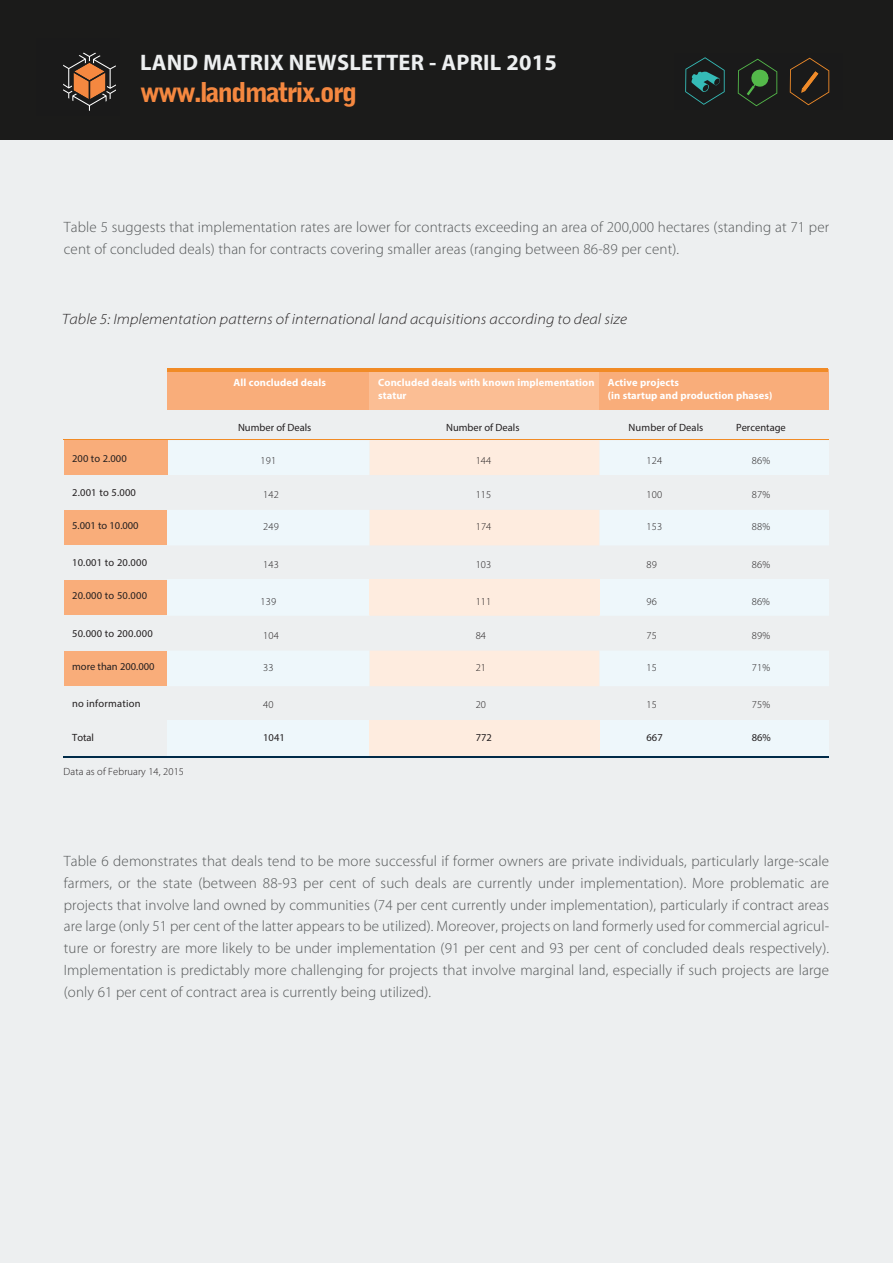
<style>
.page{position:relative;width:893px;height:1263px;background:#edeff0}
.page>*{position:absolute;margin:0;border:0;box-sizing:border-box;transform-origin:0 0}
.t1{font:900 27.3px "Bell Gothic Std";letter-spacing:-.06em;color:#f58840}
.t2{font:700 22.5px "Myriad Pro";letter-spacing:.01em;color:#edeff0}
.t3{font:300 15px/21.8px "Myriad Pro";letter-spacing:.01em;color:#545758}
.t4{font:italic 300 semi-expanded 15px "Myriad Pro";letter-spacing:.01em;color:#231f20}
.t5{font:10.5px "Myriad Pro";color:#231f20}
.t6{font:300 10.5px "Myriad Pro";letter-spacing:.01em;color:#231f20}
.t7{font:700 10.5px/12.6px "Myriad Pro";letter-spacing:.01em;color:#fff}
.t8{font:10.5px "Myriad Pro";letter-spacing:.02em;color:#231f20}
</style>
<div class="page">
<div style="left:0;top:0;width:893px;height:140px;background:#1b1b1a"></div>
<svg style="left:63px;top:52px;width:53px;height:59px"></svg>
<svg style="left:685px;top:57px;width:145px;height:50px"></svg>
<svg style="left:168px;top:441px;width:661px;height:104px;fill:#eef7fb"></svg>
<hr style="left:676px;top:440px;width:76px;height:1px;background:#f18b26">
<hr style="left:752px;top:440px;width:77px;height:1px;background:#f18b26">
<div style="left:676px;top:580px;width:76px;height:35px;background:#eef7fb"></div>
<div style="left:752px;top:580px;width:77px;height:35px;background:#eef7fb"></div>
<div style="left:167px;top:651px;width:662px;height:35px;background:#eef7fb"></div>
<div style="left:167px;top:720px;width:67px;height:36px;background:#eef7fb"></div>
<div style="left:234px;top:720px;width:65px;height:36px;background:#eef7fb"></div>
<div style="left:299px;top:720px;width:71px;height:36px;background:#eef7fb"></div>
<div style="left:599px;top:720px;width:77px;height:36px;background:#eef7fb"></div>
<div style="left:676px;top:720px;width:76px;height:36px;background:#eef7fb"></div>
<div style="left:752px;top:720px;width:77px;height:36px;background:#eef7fb"></div>
<div style="left:370px;top:720px;width:76px;height:36px;background:#feecdf"></div>
<div style="left:446px;top:720px;width:77px;height:36px;background:#feecdf"></div>
<div style="left:523px;top:720px;width:76px;height:36px;background:#feecdf"></div>
<div style="left:64px;top:440px;width:104px;height:35px;background:#f9ad7a"></div>
<div style="left:64px;top:511px;width:104px;height:34px;background:#f9ad7a"></div>
<div style="left:64px;top:580px;width:104px;height:35px;background:#f9ad7a"></div>
<div style="left:64px;top:651px;width:104px;height:34px;background:#f9ad7a"></div>
<div style="left:167px;top:370px;width:203px;height:40px;background:#f9ad7a"></div>
<div style="left:599px;top:370px;width:230px;height:40px;background:#f9ad7a"></div>
<div style="left:370px;top:370px;width:229px;height:40px;background:#fbbe94"></div>
<svg style="left:370px;top:441px;width:229px;height:104px"></svg>
<hr style="left:368px;top:368px;width:77px;height:3px;background:#f18b26">
<hr style="left:445px;top:368px;width:76px;height:3px;background:#f18b26">
<hr style="left:521px;top:368px;width:77px;height:3px;background:#f18b26">
<hr style="left:598px;top:368px;width:76px;height:3px;background:#f18b26">
<hr style="left:674px;top:368px;width:77px;height:3px;background:#f18b26">
<hr style="left:751px;top:368px;width:76px;height:3px;background:#f18b26">
<hr style="left:167px;top:368px;width:65px;height:3px;background:#f18b26">
<hr style="left:232px;top:368px;width:66px;height:3px;background:#f18b26">
<hr style="left:298px;top:368px;width:70px;height:3px;background:#f18b26">
<hr style="left:64px;top:440px;width:103px;height:1px;background:#f18b26">
<hr style="left:167px;top:440px;width:67px;height:1px;background:#f18b26">
<hr style="left:234px;top:440px;width:65px;height:1px;background:#f18b26">
<hr style="left:264px;top:440px;width:128px;height:1px;background:#f18b26">
<hr style="left:370px;top:440px;width:76px;height:1px;background:#f18b26">
<hr style="left:446px;top:440px;width:77px;height:1px;background:#f18b26">
<hr style="left:523px;top:440px;width:76px;height:1px;background:#f18b26">
<hr style="left:599px;top:440px;width:77px;height:1px;background:#f18b26">
<hr style="left:64px;top:756px;width:765px;height:1px;background:#002b49">
<div style="left:167px;top:510px;width:67px;height:35px;background:#eef7fb"></div>
<div style="left:167px;top:580px;width:67px;height:35px;background:#eef7fb"></div>
<div style="left:234px;top:580px;width:65px;height:35px;background:#eef7fb"></div>
<div style="left:299px;top:580px;width:71px;height:35px;background:#eef7fb"></div>
<div style="left:599px;top:580px;width:77px;height:35px;background:#eef7fb"></div>
<div style="left:370px;top:580px;width:76px;height:35px;background:#feecdf"></div>
<div style="left:446px;top:580px;width:77px;height:35px;background:#feecdf"></div>
<div style="left:523px;top:580px;width:76px;height:35px;background:#feecdf"></div>
<svg style="left:370px;top:615px;width:229px;height:71px"></svg>
<div style="left:167px;top:651px;width:67px;height:34px;background:#eef7fb"></div>
<h2 class="t2" style="left:140px;top:47px;width:418px">LAND MATRIX NEWSLETTER - APRIL 2015</h2>
<h1 class="t1" style="left:140px;top:76px;width:219px">www.landmatrix.org</h1>
<p class="t3" style="left:64px;top:217px;width:767px">Table 5 suggests that implementation rates are lower for contracts exceeding an area of 200,000 hectares (standing at 71 per cent of concluded deals) than for contracts covering smaller areas (ranging between 86-89 per cent).</p>
<p class="t4" style="left:62px;top:311px;width:566px">Table 5: Implementation patterns of international land acquisitions according to deal size</p>
<p class="t7" style="left:234px;top:376px;width:94px">All concluded deals</p>
<p class="t7" style="left:378px;top:376px;width:218px">Concluded deals with known implementation statur</p>
<p class="t7" style="left:608px;top:376px;width:166px">Active projects<br>(in startup and production phases)</p>
<p class="t5" style="left:238px;top:421px;width:75px">Number of Deals</p>
<p class="t5" style="left:446px;top:421px;width:75px">Number of Deals</p>
<p class="t5" style="left:629px;top:421px;width:76px">Number of Deals</p>
<p class="t5" style="left:736px;top:421px;width:51px">Percentage</p>
<p class="t5" style="left:72px;top:452px;width:56px">200 to 2.000</p>
<p class="t6" style="left:476px;top:455px;width:17px">144</p>
<p class="t6" style="left:647px;top:455px;width:17px">124</p>
<p class="t6" style="left:752px;top:455px;width:20px">86%</p>
<p class="t5" style="left:72px;top:486px;width:65px">2.001 to 5.000</p>
<p class="t6" style="left:476px;top:489px;width:17px">115</p>
<p class="t6" style="left:647px;top:489px;width:17px">100</p>
<p class="t6" style="left:752px;top:489px;width:20px">87%</p>
<p class="t5" style="left:72px;top:519px;width:68px">5.001 to 10.000</p>
<p class="t6" style="left:261px;top:455px;width:17px">191</p>
<p class="t6" style="left:263px;top:489px;width:17px">142</p>
<p class="t6" style="left:263px;top:521px;width:17px">249</p>
<p class="t6" style="left:476px;top:521px;width:17px">174</p>
<p class="t6" style="left:647px;top:521px;width:17px">153</p>
<p class="t6" style="left:752px;top:521px;width:20px">88%</p>
<p class="t8" style="left:72px;top:556px;width:77px">10.001 to 20.000</p>
<p class="t6" style="left:263px;top:558px;width:17px">143</p>
<p class="t6" style="left:476px;top:558px;width:17px">103</p>
<p class="t6" style="left:647px;top:558px;width:12px">89</p>
<p class="t6" style="left:752px;top:558px;width:20px">86%</p>
<p class="t6" style="left:476px;top:591px;width:14px">0.1</p>
<p class="t6" style="left:476px;top:595px;width:17px">111</p>
<p class="t6" style="left:647px;top:595px;width:12px">96</p>
<p class="t6" style="left:752px;top:595px;width:20px">86%</p>
<p class="t8" style="left:72px;top:627px;width:82px">50.000 to 200.000</p>
<p class="t8" style="left:72px;top:589px;width:77px">20.000 to 50.000</p>
<p class="t6" style="left:261px;top:595px;width:17px">139</p>
<p class="t6" style="left:263px;top:629px;width:17px">104</p>
<p class="t6" style="left:263px;top:662px;width:12px">33</p>
<p class="t6" style="left:476px;top:662px;width:12px">21</p>
<p class="t6" style="left:647px;top:662px;width:12px">15</p>
<p class="t6" style="left:752px;top:662px;width:20px">71%</p>
<p class="t6" style="left:476px;top:629px;width:12px">84</p>
<p class="t6" style="left:647px;top:629px;width:12px">75</p>
<p class="t6" style="left:752px;top:629px;width:20px">89%</p>
<p class="t5" style="left:72px;top:659px;width:84px">more than 200.000</p>
<p class="t8" style="left:72px;top:697px;width:70px">no information</p>
<p class="t6" style="left:476px;top:699px;width:12px">20</p>
<p class="t6" style="left:647px;top:699px;width:12px">15</p>
<p class="t6" style="left:752px;top:699px;width:20px">75%</p>
<p class="t5" style="left:72px;top:731px;width:23px">Total</p>
<p class="t6" style="left:263px;top:699px;width:12px">40</p>
<p class="t5" style="left:263px;top:731px;width:23px">1041</p>
<p class="t5" style="left:476px;top:731px;width:18px">772</p>
<p class="t5" style="left:647px;top:731px;width:18px">667</p>
<p class="t5" style="left:752px;top:731px;width:21px">86%</p>
<p class="t6" style="left:64px;top:766px;width:122px">Data as of February 14, 2015</p>
<p class="t3" style="left:64px;top:850px;width:767px;text-align:justify">Table 6 demonstrates that deals tend to be more successful if former owners are private individuals, particularly large-scale farmers, or the state (between 88-93 per cent of such deals are currently under implementation). More problematic are projects that involve land owned by communities (74 per cent currently under implementation), particularly if contract areas are large (only 51 per cent of the latter appears to be utilized). Moreover, projects on land formerly used for commercial agricul&shy;ture or forestry are more likely to be under implementation (91 per cent and 93 per cent of concluded deals respectively).<br>Implementation is predictably more challenging for projects that involve marginal land, especially if such projects are large (only 61 per cent of contract area is currently being utilized).</p>
</div>
